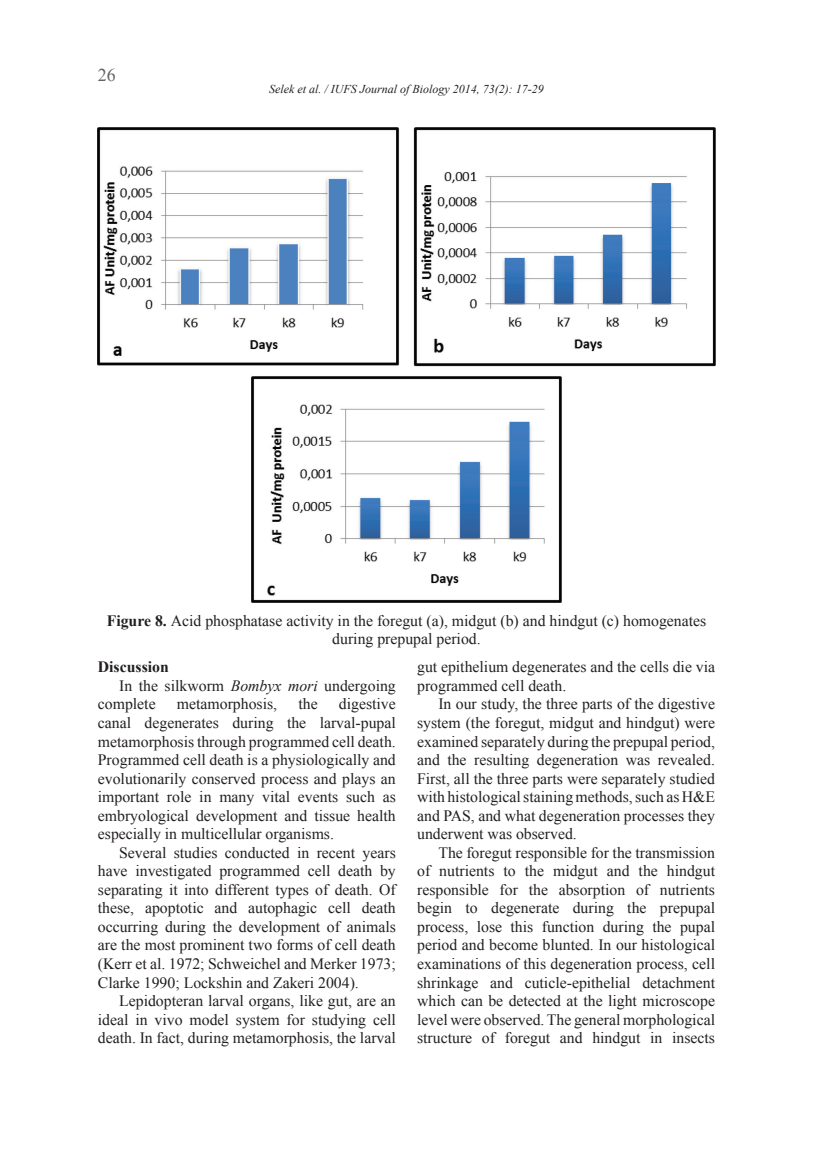
<style>
.page{position:relative;width:830px;height:1149px;background:#fff}
.page>*{position:absolute;margin:0;border:0;box-sizing:border-box;transform-origin:0 0}
.t1{font:18px "Times New Roman";color:#636366}
._04_Gövde{font:15.75px/18.6px "Times New Roman";color:#231f20;text-align:justify}
._08_Figure{font:15.75px/18.6px "Times New Roman";color:#231f20;text-align:center}
._04_Gövde-2{font:700 15.75px "Times New Roman";color:#231f20}
.t2{font:italic 12px "Times New Roman";color:#231f20}
.s1{font-weight:700}
.s2{font-style:italic}
</style>
<div class="page">
<img style="left:98px;top:128px;width:616px;height:474px">
<p class="t1" style="left:98px;top:62px;width:19px">26</p>
<p class="t2" style="left:269px;top:81px;width:276px">Selek et al. / IUFS Journal of Biology 2014, 73(2): 17-29</p>
<p class="_08_Figure" style="left:107px;top:611px;width:600px"><span class="s1">Figure 8.</span> Acid phosphatase activity in the foregut (a), midgut (b) and hindgut (c) homogenates during prepupal period.</p>
<p class="_04_Gövde-2" style="left:98px;top:656px;width:72px">Discussion</p>
<p class="_04_Gövde" style="left:98px;top:676px;width:299px;text-indent:21px">In the silkworm <span class="s2">Bombyx mori</span> undergoing complete</p>
<p class="_04_Gövde" style="left:98px;top:694px;width:299px;text-indent:241px">digestive canal degenerates during the larval-pupal metamorphosis through programmed cell death.<br>Programmed cell death is a physiologically and evolutionarily conserved process and plays an important role in many vital events such as embryological development and tissue health especially in multicellular organisms.</p>
<p class="_04_Gövde" style="left:98px;top:842px;width:299px;text-indent:21px">Several studies conducted in recent years have investigated programmed cell death by separating it into different types of death. Of these, apoptotic and autophagic cell death occurring during the development of animals are the most prominent two forms of cell death (Kerr et al. 1972; Schweichel and Merker 1973; Clarke 1990; Lockshin and Zakeri 2004).</p>
<p class="_04_Gövde" style="left:98px;top:990px;width:299px;text-indent:21px">Lepidopteran larval organs, like gut, are an ideal in vivo model system for studying cell death. In fact, during metamorphosis, the larval</p>
<p class="_04_Gövde" style="left:177px;top:694px;width:102px">metamorphosis,</p>
<p class="_04_Gövde" style="left:298px;top:694px;width:21px">the</p>
<p class="_04_Gövde" style="left:417px;top:657px;width:299px">gut epithelium degenerates and the cells die via programmed cell death.</p>
<p class="_04_Gövde" style="left:417px;top:694px;width:299px;text-indent:21px">In our study, the three parts of the digestive system (the foregut, midgut and hindgut) were examined separately during the prepupal period, and the resulting degeneration was revealed.<br>First, all the three parts were separately studied with histological staining methods, such as H&amp;E and PAS, and what degeneration processes they underwent was observed.</p>
<p class="_04_Gövde" style="left:417px;top:842px;width:299px;text-indent:21px">The foregut responsible for the transmission of nutrients to the midgut and the hindgut responsible for the absorption of nutrients begin to degenerate during the prepupal process, lose this function during the pupal period and become blunted. In our histological examinations of this degeneration process, cell shrinkage and cuticle-epithelial detachment which can be detected at the light microscope level were observed. The general morphological structure of foregut and hindgut in insects</p>
</div>
